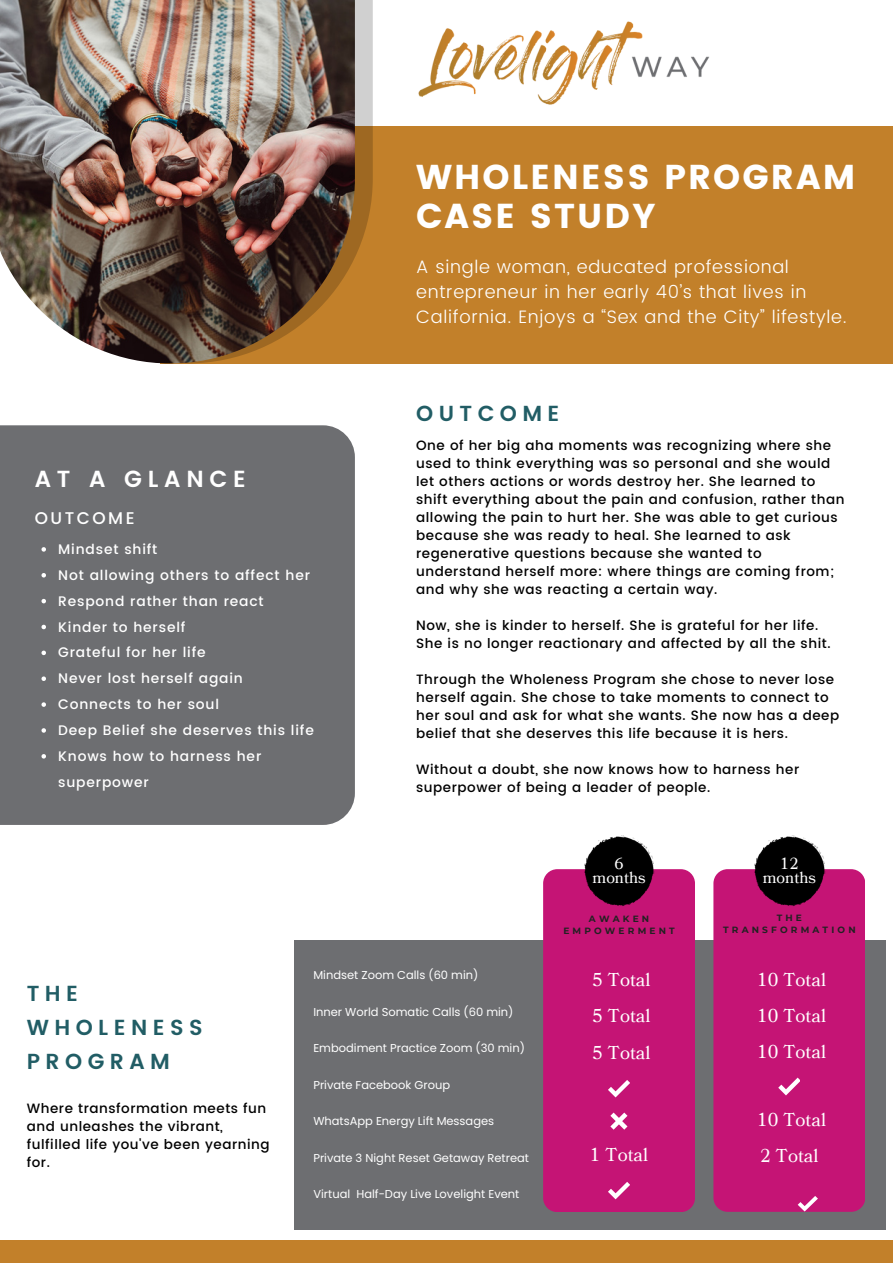
<style>
.page{position:relative;width:893px;height:1264px;background:#fff}
.page>*{position:absolute;margin:0;border:0;box-sizing:border-box;transform-origin:0 0}
.t1{font:34.5px/39.3px "Poppins";letter-spacing:.06em;color:#fff}
.t2{font:600 23.25px "Poppins";letter-spacing:.25em;color:#fff}
.t3{font:600 21.75px/33.8px "Poppins";letter-spacing:.25em;color:#215d65}
.t4{font:18.45px "Bookmania";color:#fff}
.t5{font:300 18px/24.8px "Poppins";letter-spacing:.04em;color:#fff}
.t6{font:500 16.95px "Poppins";letter-spacing:.15em;color:#fff}
.t7{font:15.9px "Bookmania";color:#fff}
.t8{font:500 13.8px/25.8px "Poppins";letter-spacing:.06em;color:#fff}
.t9{font:500 13.5px/18px "Poppins";letter-spacing:.04em;color:#000}
.t10{font:11.4px "Poppins";color:#fff}
.t11{font:700 9px/12.6px "Montserrat";letter-spacing:.35em;color:#222;text-align:center}
</style>
<div class="page">
<div style="left:161px;top:126px;width:731px;height:237px;background:#c2802a"></div>
<svg style="left:355px;top:0;width:18px;height:257px;background:#ba9d78"></svg>
<img style="left:0;top:0;width:355px;height:363px">
<div style="left:0;top:425px;width:355px;height:400px;background:#6d6e71"></div>
<img style="left:418px;top:21px;width:291px;height:84px">
<svg style="left:41px;top:547px;width:5px;height:4px"></svg>
<svg style="left:41px;top:573px;width:5px;height:4px"></svg>
<svg style="left:41px;top:599px;width:5px;height:4px"></svg>
<svg style="left:41px;top:624px;width:5px;height:5px"></svg>
<svg style="left:41px;top:650px;width:5px;height:5px"></svg>
<svg style="left:41px;top:676px;width:5px;height:5px"></svg>
<svg style="left:41px;top:702px;width:5px;height:4px"></svg>
<svg style="left:41px;top:728px;width:5px;height:4px"></svg>
<svg style="left:41px;top:754px;width:5px;height:4px"></svg>
<div style="left:0;top:1240px;width:892px;height:22px;background:#c2802a"></div>
<div style="left:294px;top:940px;width:591px;height:289px;background:#6d6e71"></div>
<div style="left:713px;top:869px;width:152px;height:342px;background:#c51475;border-radius:14px"></div>
<div style="left:543px;top:869px;width:152px;height:343px;background:#c51475;border-radius:14px"></div>
<img style="left:583px;top:835px;width:71px;height:71px">
<svg style="left:608px;top:1080px;width:21px;height:17px"></svg>
<svg style="left:608px;top:1182px;width:21px;height:17px"></svg>
<svg style="left:610px;top:1112px;width:17px;height:17px"></svg>
<img style="left:753px;top:835px;width:72px;height:72px">
<svg style="left:778px;top:1077px;width:21px;height:18px"></svg>
<svg style="left:797px;top:1196px;width:20px;height:15px"></svg>
<p class="t1" style="left:416px;top:157px;width:440px">WHOLENESS PROGRAM<br>CASE STUDY</p>
<p class="t5" style="left:416px;top:255px;width:432px">A single woman, educated professional entrepreneur in her early 40’s that lives in<br>California. Enjoys a “Sex and the City” lifestyle.</p>
<p class="t2" style="left:35px;top:465px;width:213px">AT A GLANCE</p>
<p class="t6" style="left:35px;top:508px;width:101px">OUTCOME</p>
<p class="t8" style="left:58px;top:536px;width:101px">Mindset shift</p>
<p class="t8" style="left:58px;top:562px;width:253px">Not allowing others to affect her</p>
<p class="t8" style="left:58px;top:588px;width:207px">Respond rather than react</p>
<p class="t8" style="left:58px;top:614px;width:129px">Kinder to herself</p>
<p class="t8" style="left:58px;top:639px;width:149px">Grateful for her life</p>
<p class="t8" style="left:58px;top:665px;width:186px">Never lost herself again</p>
<p class="t8" style="left:58px;top:691px;width:162px">Connects to her soul</p>
<p class="t8" style="left:58px;top:717px;width:257px">Deep Belief she deserves this life</p>
<p class="t8" style="left:58px;top:743px;width:204px">Knows how to harness her superpower</p>
<p class="t3" style="left:416px;top:396px;width:145px">OUTCOME</p>
<p class="t9" style="left:416px;top:436px;width:430px">One of her big aha moments was recognizing where she used to think everything was so personal and she would let others actions or words destroy her. She learned to shift everything about the pain and confusion, rather than allowing the pain to hurt her. She was able to get curious because she was ready to heal. She learned to ask regenerative questions because she wanted to understand herself more: where things are coming from; and why she was reacting a certain way.</p>
<p class="t9" style="left:416px;top:616px;width:416px">Now, she is kinder to herself. She is grateful for her life.<br>She is no longer reactionary and affected by all the shit.</p>
<p class="t9" style="left:416px;top:670px;width:424px">Through the Wholeness Program she chose to never lose herself again. She chose to take moments to connect to her soul and ask for what she wants. She now has a deep belief that she deserves this life because it is hers.</p>
<p class="t9" style="left:416px;top:760px;width:384px">Without a doubt, she now knows how to harness her superpower of being a leader of people.</p>
<p class="t7" style="left:614px;top:853px;width:11px">6</p>
<p class="t7" style="left:592px;top:867px;width:55px">months</p>
<p class="t11" style="left:563px;top:912px;width:113px">AWAKEN<br>EMPOWERMENT</p>
<p class="t7" style="left:780px;top:853px;width:20px">12</p>
<p class="t7" style="left:762px;top:867px;width:55px">months</p>
<p class="t11" style="left:723px;top:911px;width:134px">THE<br>TRANSFORMATION</p>
<p class="t3" style="left:27px;top:976px;width:177px">THE<br>WHOLENESS<br>PROGRAM</p>
<p class="t9" style="left:27px;top:1099px;width:244px">Where transformation meets fun and unleashes the vibrant, fulfilled life you've been yearning for.</p>
<p class="t10" style="left:313px;top:967px;width:166px">Mindset Zoom Calls (60 min)</p>
<p class="t10" style="left:313px;top:1003px;width:201px">Inner World Somatic Calls (60 min)</p>
<p class="t10" style="left:313px;top:1040px;width:213px">Embodiment Practice Zoom (30 min)</p>
<p class="t10" style="left:313px;top:1076px;width:138px">Private Facebook Group</p>
<p class="t10" style="left:313px;top:1113px;width:182px">WhatsApp Energy Lift Messages</p>
<p class="t10" style="left:313px;top:1149px;width:217px">Private 3 Night Reset Getaway Retreat</p>
<p class="t10" style="left:313px;top:1186px;width:207px">Virtual Half-Day Live Lovelight Event</p>
<p class="t4" style="left:592px;top:966px;width:60px">5 Total</p>
<p class="t4" style="left:592px;top:1003px;width:60px">5 Total</p>
<p class="t4" style="left:592px;top:1040px;width:60px">5 Total</p>
<p class="t4" style="left:590px;top:1142px;width:60px">1 Total</p>
<p class="t4" style="left:757px;top:966px;width:70px">10 Total</p>
<p class="t4" style="left:757px;top:1003px;width:70px">10 Total</p>
<p class="t4" style="left:757px;top:1039px;width:70px">10 Total</p>
<p class="t4" style="left:757px;top:1107px;width:70px">10 Total</p>
<p class="t4" style="left:760px;top:1143px;width:60px">2 Total</p>
</div>
